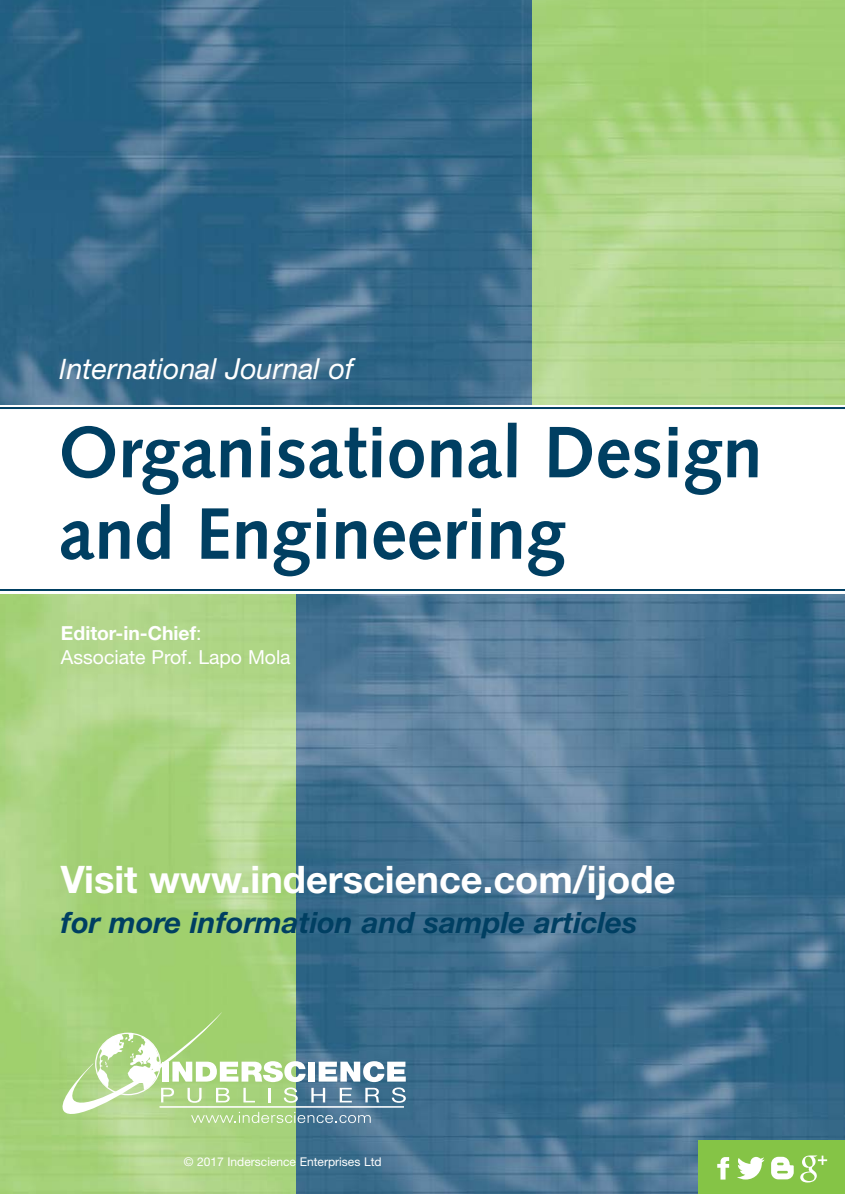
<style>
.page{position:relative;width:845px;height:1194px;background:#fff}
.page>*{position:absolute;margin:0;border:0;box-sizing:border-box;transform-origin:0 0}
.t1{font:700 72.8px/81.4px "Syntax";color:#003f62}
.t2{font:700 38px "Helvetica Neue";color:#fff}
.t3{font:italic 700 29.4px "Helvetica Neue";color:#003f62}
.t4{font:italic 29.2px "Helvetica Neue";color:#fff}
.t5{font:19.4px/23.4px "Helvetica Neue";color:#fff}
.t6{font:12px "Helvetica Neue";color:#fff}
.s1{font-family:"Syntax"}
.s2{font-weight:700}
</style>
<div class="page">
<img style="left:0;top:0;width:844px;height:1194px">
<img style="left:0;top:593px;width:296px;height:601px">
<img style="left:532px;top:0;width:312px;height:405px">
<div style="left:0;top:405px;width:844px;height:188px;background:#fff"></div>
<hr style="left:0;top:407px;width:844px;height:2px;background:#003f62">
<hr style="left:0;top:589px;width:844px;height:2px;background:#003f62">
<svg style="left:62px;top:1012px;width:344px;height:111px"></svg>
<div style="left:698px;top:1140px;width:146px;height:54px;background:#85c446"></div>
<svg style="left:717px;top:1157px;width:12px;height:22px"></svg>
<svg style="left:737px;top:1157px;width:27px;height:22px"></svg>
<svg style="left:771px;top:1157px;width:22px;height:22px"></svg>
<svg style="left:800px;top:1155px;width:27px;height:27px"></svg>
<h3 class="t4" style="left:59px;top:358px;width:296px"><span class="s1">I</span>nternational Journal of</h3>
<h1 class="t1" style="left:59px;top:417px;width:705px">Organisational Design and Engineering</h1>
<p class="t5" style="left:61px;top:624px;width:231px"><span class="s2">Editor-in-Chief</span>:<br>Associate Prof. Lapo Mola</p>
<h2 class="t2" style="left:61px;top:866px;width:616px">Visit www.inderscience.com/ijode</h2>
<h3 class="t3" style="left:61px;top:912px;width:577px">for more information and sample articles</h3>
<p class="t6" style="left:184px;top:1158px;width:199px">© 2017 Inderscience Enterprises Ltd</p>
</div>
